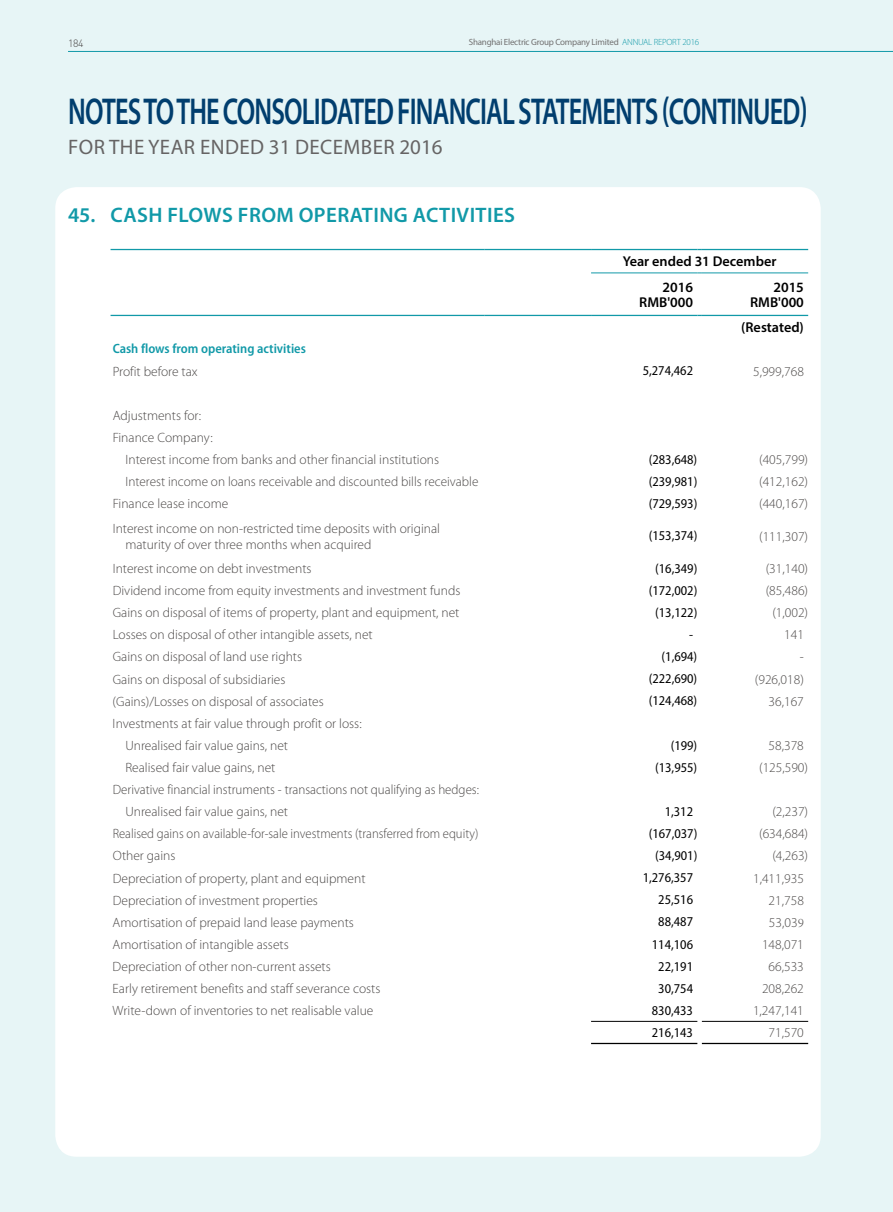
<style>
.page{position:relative;width:893px;height:1212px;background:#e7f5f6}
.page>*{position:absolute;margin:0;border:0;box-sizing:border-box;transform-origin:0 0}
.t1{font:600 37.5px "Myriad Pro";letter-spacing:-.03em;color:#013e6e;scale:.7 1}
.t2{font:600 21px "Myriad Pro";letter-spacing:.02em;color:#1199a8}
.t3{font:21px "Myriad Pro";letter-spacing:.02em;color:#666464}
.t4{font:600 14.25px/25.5px "Myriad Pro";color:#000}
.t5{font:300 13.5px/16.2px "Myriad Pro";color:#4c4948}
.t6{font:semi-condensed 13.5px "Myriad Pro";color:#000}
.t7{font:300 13.5px/22px "Myriad Pro";color:#4c4948;scale:.96 1}
.t8{font:300 13.5px "Myriad Pro";color:#4c4948;scale:.94 1}
.t9{font:600 semi-condensed 13.5px "Myriad Pro";color:#1199a8}
.t10{font:300 10.5px "DIN";color:#4c4948}
.t11{font:9px "Myriad Pro";letter-spacing:-.025em;color:#727171}
.s1{font-weight:300;color:#1199a8}
.s2{font-family:"Adobe Song Std"}
</style>
<div class="page">
<hr style="left:68px;top:51px;width:825px;height:1px;background:#1199a8">
<div style="left:55px;top:187px;width:766px;height:970px;background:#fff;border-radius:21px"></div>
<hr style="left:591px;top:273px;width:106px;height:1px;background:#1199a8">
<hr style="left:702px;top:273px;width:106px;height:1px;background:#1199a8">
<hr style="left:111px;top:249px;width:374px;height:1px;background:#1199a8">
<hr style="left:485px;top:249px;width:106px;height:1px;background:#1199a8">
<hr style="left:485px;top:315px;width:106px;height:1px;background:#1199a8">
<hr style="left:591px;top:249px;width:106px;height:1px;background:#1199a8">
<hr style="left:702px;top:249px;width:106px;height:1px;background:#1199a8">
<hr style="left:591px;top:315px;width:106px;height:1px;background:#1199a8">
<hr style="left:702px;top:315px;width:106px;height:1px;background:#1199a8">
<hr style="left:111px;top:315px;width:374px;height:1px;background:#1199a8">
<hr style="left:591px;top:1021px;width:106px;height:1px;background:#000">
<hr style="left:702px;top:1021px;width:106px;height:1px;background:#000">
<hr style="left:591px;top:1043px;width:106px;height:1px;background:#000">
<hr style="left:702px;top:1043px;width:106px;height:1px;background:#000">
<p class="t10" style="left:68px;top:36px;width:17px">184</p>
<p class="t11" style="left:469px;top:36px;width:232px">Shanghai Electric Group Company Limited <span class="s1">ANNUAL REPORT 2016</span></p>
<h1 class="t1" style="left:68px;top:87px;width:1058px">NOTES TO THE CONSOLIDATED FINANCIAL STATEMENTS (CONTINUED)</h1>
<h2 class="t3" style="left:68px;top:134px;width:376px">FOR THE YEAR ENDED 31 DECEMBER 2016</h2>
<h2 class="t2" style="left:68px;top:202px;width:449px">45. CASH FLOWS FROM OPERATING ACTIVITIES</h2>
<p class="t4" style="left:663px;top:248px;width:115px;text-indent:-40px">Year ended 31 December<br>2016</p>
<p class="t4" style="left:639px;top:289px;width:55px">RMB'000</p>
<p class="t4" style="left:750px;top:279px;width:55px;line-height:15px;text-align:right">2015<br>RMB'000</p>
<p class="t4" style="left:741px;top:314px;width:64px">(Restated)</p>
<p class="t9" style="left:113px;top:341px;width:195px">Cash flows from operating activities</p>
<p class="t5" style="left:113px;top:363px;width:86px">Profit before tax</p>
<p class="t6" style="left:643px;top:363px;width:52px">5,274,462</p>
<p class="t5" style="left:753px;top:363px;width:52px">5,999,768</p>
<p class="t5" style="left:113px;top:407px;width:90px">Adjustments for:</p>
<p class="t5" style="left:113px;top:430px;width:102px">Finance Company:</p>
<p class="t5" style="left:125px;top:452px;width:315px">Interest income from banks and other financial institutions</p>
<p class="t6" style="left:649px;top:452px;width:50px">(283,648)</p>
<p class="t5" style="left:759px;top:452px;width:51px">(405,799)</p>
<p class="t5" style="left:125px;top:474px;width:354px">Interest income on loans receivable and discounted bills receivable</p>
<p class="t6" style="left:649px;top:474px;width:50px">(239,981)</p>
<p class="t5" style="left:759px;top:474px;width:51px">(412,162)</p>
<p class="t5" style="left:113px;top:496px;width:117px">Finance lease income</p>
<p class="t6" style="left:649px;top:496px;width:50px">(729,593)</p>
<p class="t5" style="left:759px;top:496px;width:51px">(440,167)</p>
<p class="t5" style="left:125px;top:520px;width:316px;text-indent:-13px">Interest income on non-restricted time deposits with original maturity of over three months when acquired</p>
<p class="t6" style="left:649px;top:528px;width:50px">(153,374)</p>
<p class="t5" style="left:759px;top:528px;width:51px">(111,307)</p>
<p class="t5" style="left:113px;top:561px;width:200px">Interest income on debt investments</p>
<p class="t6" style="left:655px;top:561px;width:44px">(16,349)</p>
<p class="t5" style="left:766px;top:561px;width:44px">(31,140)</p>
<p class="t5" style="left:113px;top:583px;width:349px">Dividend income from equity investments and investment funds</p>
<p class="t6" style="left:649px;top:583px;width:50px">(172,002)</p>
<p class="t5" style="left:766px;top:583px;width:44px">(85,486)</p>
<p class="t5" style="left:113px;top:605px;width:348px">Gains on disposal of items of property, plant and equipment, net</p>
<p class="t6" style="left:655px;top:605px;width:44px">(13,122)</p>
<p class="t5" style="left:772px;top:605px;width:37px">(1,002)</p>
<p class="t5" style="left:113px;top:627px;width:262px">Losses on disposal of other intangible assets, net</p>
<p class="t6" style="left:689px;top:627px;width:6px">-</p>
<p class="t5" style="left:784px;top:627px;width:21px">141</p>
<p class="t5" style="left:113px;top:649px;width:191px">Gains on disposal of land use rights</p>
<p class="t6" style="left:661px;top:649px;width:37px">(1,694)</p>
<p class="t5" style="left:800px;top:649px;width:6px">-</p>
<p class="t5" style="left:113px;top:671px;width:174px">Gains on disposal of subsidiaries</p>
<p class="t6" style="left:649px;top:671px;width:50px">(222,690)</p>
<p class="t5" style="left:755px;top:671px;width:51px">(926,018)</p>
<p class="t5" style="left:113px;top:693px;width:213px">(Gains)/Losses on disposal of associates</p>
<p class="t6" style="left:649px;top:693px;width:50px">(124,468)</p>
<p class="t5" style="left:769px;top:693px;width:37px">36,167</p>
<p class="t5" style="left:125px;top:712px;width:238px;line-height:22px;text-indent:-13px">Investments at fair value through profit or loss:<br>Unrealised fair value gains, net</p>
<p class="t6" style="left:671px;top:738px;width:28px">(199)</p>
<p class="t5" style="left:769px;top:737px;width:37px">58,378</p>
<p class="t5" style="left:125px;top:760px;width:151px">Realised fair value gains, net</p>
<p class="t6" style="left:655px;top:760px;width:44px">(13,955)</p>
<p class="t5" style="left:759px;top:760px;width:51px">(125,590)</p>
<p class="t7" style="left:125px;top:779px;width:370px;text-indent:-13px">Derivative financial instruments - transactions not qualifying as hedges:<br>Unrealised fair value gains, net</p>
<p class="t6" style="left:665px;top:804px;width:30px">1,312</p>
<p class="t5" style="left:772px;top:804px;width:37px">(2,237)</p>
<p class="t8" style="left:113px;top:826px;width:391px">Realised gains on available-for-sale investments (transferred from equity)</p>
<p class="t6" style="left:649px;top:826px;width:50px">(167,037)</p>
<p class="t5" style="left:759px;top:826px;width:51px">(634,684)</p>
<p class="t5" style="left:113px;top:848px;width:64px">Other gains</p>
<p class="t6" style="left:655px;top:848px;width:44px">(34,901)</p>
<p class="t5" style="left:772px;top:848px;width:37px">(4,263)</p>
<p class="t5" style="left:113px;top:870px;width:254px">Depreciation of property, plant and equipment</p>
<p class="t6" style="left:643px;top:870px;width:52px">1,276,357</p>
<p class="t5" style="left:753px;top:870px;width:52px">1,411,935</p>
<p class="t5" style="left:113px;top:892px;width:207px">Depreciation of investment properties</p>
<p class="t6" style="left:658px;top:892px;width:36px">25,516</p>
<p class="t5" style="left:769px;top:892px;width:37px">21,758</p>
<p class="t5" style="left:113px;top:914px;width:243px">Amortisation of prepaid land lease payments</p>
<p class="t6" style="left:658px;top:914px;width:36px">88,487</p>
<p class="t5" style="left:769px;top:914px;width:36px">53,03<span class="s2">9</span></p>
<p class="t5" style="left:113px;top:936px;width:178px">Amortisation of intangible assets</p>
<p class="t6" style="left:652px;top:937px;width:43px">114,106</p>
<p class="t5" style="left:762px;top:936px;width:43px">148,071</p>
<p class="t5" style="left:113px;top:959px;width:220px">Depreciation of other non-current assets</p>
<p class="t6" style="left:658px;top:959px;width:36px">22,191</p>
<p class="t5" style="left:769px;top:959px;width:37px">66,533</p>
<p class="t5" style="left:113px;top:981px;width:269px">Early retirement benefits and staff severance costs</p>
<p class="t6" style="left:658px;top:981px;width:36px">30,754</p>
<p class="t5" style="left:762px;top:981px;width:43px">208,262</p>
<p class="t5" style="left:113px;top:1003px;width:262px">Write-down of inventories to net realisable value</p>
<p class="t6" style="left:652px;top:1003px;width:43px">830,433</p>
<p class="t5" style="left:753px;top:1003px;width:52px">1,247,141</p>
<p class="t6" style="left:652px;top:1025px;width:43px">216,143</p>
<p class="t5" style="left:769px;top:1025px;width:37px">71,570</p>
</div>
